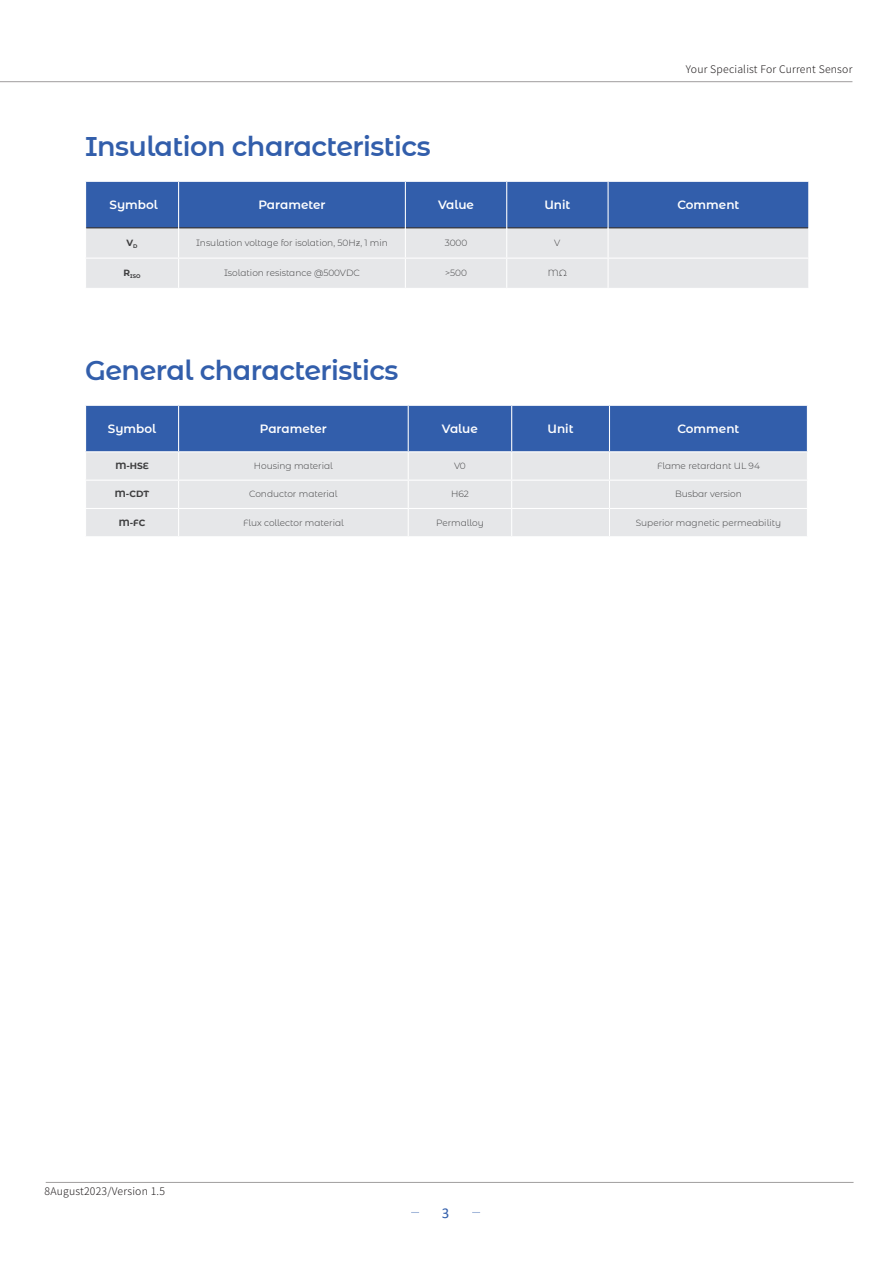
<style>
.page{position:relative;width:893px;height:1263px;background:#fff}
.page>*{position:absolute;margin:0;border:0;box-sizing:border-box;transform-origin:0 0}
.副标题{font:600 27px "Montserrat Alternates";letter-spacing:-.02em;color:#325eab}
.t1{font:15px "Calibri";color:#325eab}
.表格2{font:600 12px "Montserrat Alternates";color:#fff}
.t2{font:300 10.5px "Source Han Sans CN";letter-spacing:.02em;color:#231f20}
.表格字体{font:300 9px "Montserrat Alternates";color:#3e3e3f}
.表格字体-2{font:700 9px "Montserrat Alternates";color:#3e3e3f}
.表格字体-3{font:700 5.25px "Montserrat Alternates";color:#3e3e3f}
</style>
<div class="page">
<hr style="left:0;top:81px;width:852px;height:1px;background:#231f20">
<hr style="left:46px;top:1182px;width:807px;height:1px;background:#231f20">
<svg style="left:85px;top:181px;width:724px;height:107px;background:#98abcd"></svg>
<hr style="left:85px;top:258px;width:94px;height:1px;background:#fff">
<hr style="left:179px;top:258px;width:226px;height:1px;background:#fff">
<hr style="left:405px;top:258px;width:102px;height:1px;background:#fff">
<hr style="left:507px;top:258px;width:101px;height:1px;background:#fff">
<hr style="left:608px;top:258px;width:201px;height:1px;background:#fff">
<svg style="left:85px;top:405px;width:723px;height:131px;background:#a9b8d4"></svg>
<p class="副标题" style="left:85px;top:127px;width:347px">Insulation characteristics</p>
<p class="t2" style="left:686px;top:63px;width:168px">Your Specialist For Current Sensor</p>
<p class="表格2" style="left:110px;top:196px;width:50px">Symbol</p>
<p class="表格2" style="left:258px;top:196px;width:69px">Parameter</p>
<p class="表格2" style="left:438px;top:196px;width:37px">Value</p>
<p class="表格2" style="left:544px;top:196px;width:28px">Unit</p>
<p class="表格2" style="left:677px;top:196px;width:64px">Comment</p>
<p class="表格字体-2" style="left:127px;top:236px;width:12px">V<sub>D</sub></p>
<p class="表格字体" style="left:196px;top:237px;width:193px">Insulation voltage for isolation, 50Hz, 1 min</p>
<p class="表格字体" style="left:445px;top:237px;width:24px">3000</p>
<p class="表格字体" style="left:554px;top:237px;width:8px">V</p>
<p class="表格字体-3" style="left:124px;top:272px;width:18px"><sup>R</sup>ISO</p>
<p class="表格字体" style="left:224px;top:267px;width:137px">Isolation resistance @500VDC</p>
<p class="表格字体" style="left:445px;top:267px;width:23px">&gt;500</p>
<p class="表格字体" style="left:548px;top:267px;width:21px">MΩ</p>
<p class="副标题" style="left:85px;top:351px;width:315px">General characteristics</p>
<p class="表格2" style="left:108px;top:420px;width:50px">Symbol</p>
<p class="表格2" style="left:260px;top:420px;width:69px">Parameter</p>
<p class="表格2" style="left:442px;top:420px;width:37px">Value</p>
<p class="表格2" style="left:548px;top:420px;width:28px">Unit</p>
<p class="表格2" style="left:677px;top:420px;width:64px">Comment</p>
<p class="表格字体-2" style="left:115px;top:459px;width:35px">M-HSE</p>
<p class="表格字体" style="left:254px;top:460px;width:80px">Housing material</p>
<p class="表格字体" style="left:454px;top:460px;width:13px">V0</p>
<p class="表格字体" style="left:657px;top:460px;width:104px">Flame retardant UL 94</p>
<p class="表格字体-2" style="left:115px;top:488px;width:36px">M-CDT</p>
<p class="表格字体" style="left:249px;top:488px;width:90px">Conductor material</p>
<p class="表格字体" style="left:451px;top:488px;width:19px">H62</p>
<p class="表格字体" style="left:675px;top:488px;width:68px">Busbar version</p>
<p class="表格字体-2" style="left:119px;top:516px;width:28px">M-FC</p>
<p class="表格字体" style="left:243px;top:516px;width:102px">Flux collector material</p>
<p class="表格字体" style="left:436px;top:516px;width:49px">Permalloy</p>
<p class="表格字体" style="left:636px;top:516px;width:147px">Superior magnetic permeability</p>
<p class="t2" style="left:45px;top:1185px;width:122px">8August2023/Version 1.5</p>
<h2 class="t1" style="left:442px;top:1203px;width:9px">3</h2>
</div>
